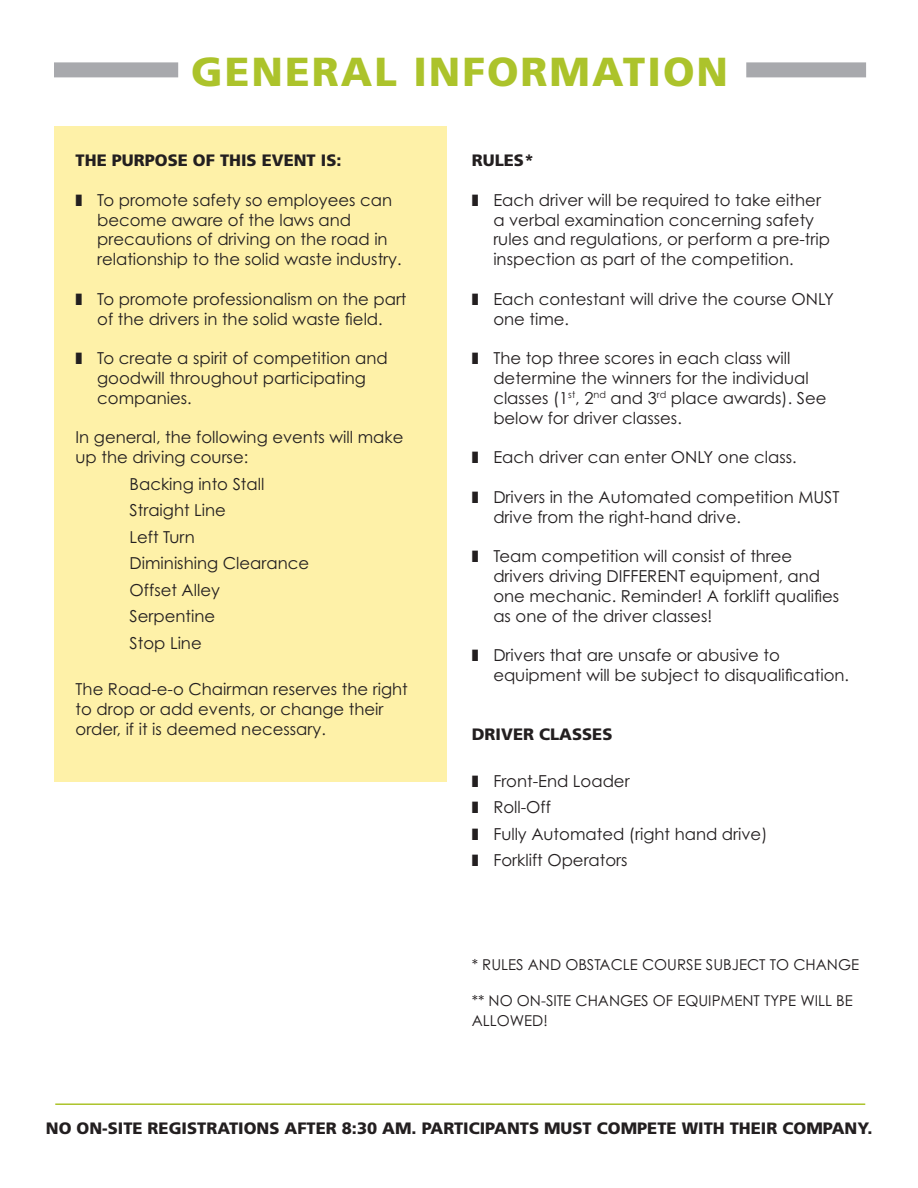
<style>
.page{position:relative;width:918px;height:1188px;background:#fff}
.page>*{position:absolute;margin:0;border:0;box-sizing:border-box;transform-origin:0 0}
.t1{font:900 40.5px "Frutiger";letter-spacing:.05em;color:#acc32b}
.Body_Text{font:16.5px/19.8px "Century Gothic";color:#231f20}
.Body_Text-2{font:900 16.5px "Frutiger";color:#231f20}
.Heading_3{font:15px/19.8px "Century Gothic";color:#231f20}
</style>
<div class="page">
<div style="left:54px;top:126px;width:392px;height:655px;background:#fef1a8"></div>
<div style="left:54px;top:62px;width:124px;height:15px;background:#a8a9ad"></div>
<div style="left:746px;top:62px;width:120px;height:15px;background:#a8a9ad"></div>
<hr style="left:55px;top:1103px;width:810px;height:2px;background:#acc32b">
<p class="t1" style="left:191px;top:47px;width:538px">GENERAL INFORMATION</p>
<p class="Body_Text-2" style="left:76px;top:150px;width:267px">THE PURPOSE OF THIS EVENT IS:</p>
<p class="Body_Text" style="left:97px;top:190px;width:306px">To promote safety so employees can become aware of the laws and precautions of driving on the road in relationship to the solid waste industry.</p>
<p class="Body_Text" style="left:97px;top:289px;width:311px">To promote professionalism on the part of the drivers in the solid waste field.</p>
<p class="Body_Text" style="left:97px;top:348px;width:292px">To create a spirit of competition and goodwill throughout participating companies.</p>
<p class="Body_Text" style="left:76px;top:427px;width:329px">In general, the following events will make up the driving course:</p>
<p class="Body_Text" style="left:130px;top:474px;width:136px">Backing into Stall</p>
<p class="Body_Text" style="left:130px;top:500px;width:98px">Straight Line</p>
<p class="Body_Text" style="left:130px;top:527px;width:67px">Left Turn</p>
<p class="Body_Text" style="left:130px;top:553px;width:181px">Diminishing Clearance</p>
<p class="Body_Text" style="left:130px;top:580px;width:92px">Offset Alley</p>
<p class="Body_Text" style="left:130px;top:606px;width:87px">Serpentine</p>
<p class="Body_Text" style="left:130px;top:633px;width:74px">Stop Line</p>
<p class="Body_Text" style="left:76px;top:679px;width:334px">The Road-e-o Chairman reserves the right to drop or add events, or change their order, if it is deemed necessary.</p>
<p class="Body_Text-2" style="left:472px;top:150px;width:64px">RULES*</p>
<p class="Body_Text" style="left:493px;top:190px;width:338px">Each driver will be required to take either a verbal examination concerning safety rules and regulations, or perform a pre-trip inspection as part of the competition.</p>
<p class="Body_Text" style="left:493px;top:289px;width:342px">Each contestant will drive the course ONLY one time.</p>
<p class="Body_Text" style="left:493px;top:348px;width:335px">The top three scores in each class will determine the winners for the individual classes (1<sup>st</sup>, 2<sup>nd</sup> and 3<sup>rd</sup> place awards). See below for driver classes.</p>
<p class="Body_Text" style="left:493px;top:447px;width:305px">Each driver can enter ONLY one class.</p>
<p class="Body_Text" style="left:493px;top:487px;width:348px">Drivers in the Automated competition MUST drive from the right-hand drive.</p>
<p class="Body_Text" style="left:493px;top:546px;width:347px">Team competition will consist of three drivers driving DIFFERENT equipment, and one mechanic. Reminder! A forklift qualifies as one of the driver classes!</p>
<p class="Body_Text" style="left:493px;top:645px;width:357px">Drivers that are unsafe or abusive to equipment will be subject to disqualification.</p>
<p class="Body_Text-2" style="left:472px;top:725px;width:142px">DRIVER CLASSES</p>
<p class="Body_Text" style="left:493px;top:771px;width:138px">Front-End Loader</p>
<p class="Body_Text" style="left:493px;top:797px;width:59px">Roll-Off</p>
<p class="Body_Text" style="left:493px;top:824px;width:276px">Fully Automated (right hand drive)</p>
<p class="Body_Text" style="left:493px;top:850px;width:136px">Forklift Operators</p>
<p class="Heading_3" style="left:472px;top:955px;width:389px">* RULES AND OBSTACLE COURSE SUBJECT TO CHANGE</p>
<p class="Heading_3" style="left:472px;top:991px;width:383px">** NO ON-SITE CHANGES OF EQUIPMENT TYPE WILL BE<br>ALLOWED!</p>
<p class="Body_Text-2" style="left:46px;top:1119px;width:828px">NO ON-SITE REGISTRATIONS AFTER 8:30 AM. PARTICIPANTS MUST COMPETE WITH THEIR COMPANY.</p>
</div>
